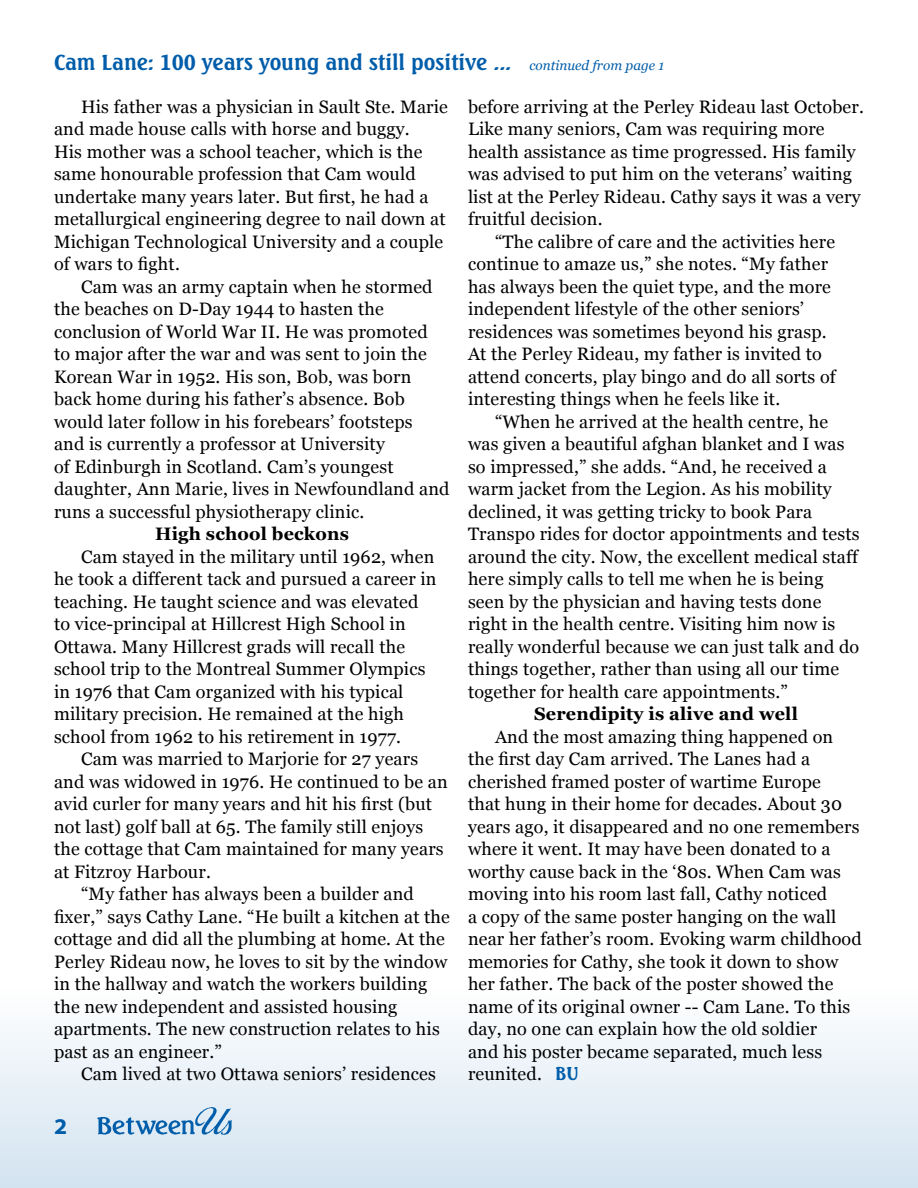
<style>
.page{position:relative;width:918px;height:1188px;background:#fff}
.page>*{position:absolute;margin:0;border:0;box-sizing:border-box;transform-origin:0 0}
.t1{font:700 22.5px "Corporate";color:#005daa}
.t2{font:700 21px "Seagull BT";letter-spacing:-.005em;color:#005daa}
.t3{font:18px/22.5px "Georgia";letter-spacing:.01em;color:#000}
.t4{font:700 18px "Georgia";letter-spacing:.01em;color:#000}
.s1{font-family:"Georgia";font-weight:400;font-style:italic;font-size:13.5px}
.s2{font-family:"Seagull BT";font-weight:700;color:#005daa}
</style>
<div class="page">
<div style="left:0;top:986px;width:918px;height:202px;background:linear-gradient(to bottom,#fff,#d3e3f0)"></div>
<img style="left:96px;top:1106px;width:136px;height:30px">
<p class="t2" style="left:54px;top:49px;width:612px">Cam Lane: 100 years young and still positive ... <span class="s1">continued from page 1</span></p>
<p class="t3" style="left:54px;top:95px;width:395px;text-indent:27px">His father was a physician in Sault Ste. Marie and made house calls with horse and buggy.<br>His mother was a school teacher, which is the same honourable profession that Cam would undertake many years later. But first, he had a metallurgical engineering degree to nail down at Michigan Technological University and a couple of wars to fight.</p>
<p class="t3" style="left:54px;top:275px;width:397px;text-indent:27px">Cam was an army captain when he stormed the beaches on D-Day 1944 to hasten the conclusion of World War II. He was promoted<br>to major after the war and was sent to join the Korean War in 1952. His son, Bob, was born back home during his father’s absence. Bob would later follow in his forebears’ footsteps<br>and is currently a professor at University<br>of Edinburgh in Scotland. Cam’s youngest daughter, Ann Marie, lives in Newfoundland and runs a successful physiotherapy clinic.</p>
<p class="t4" style="left:155px;top:522px;width:195px">High school beckons</p>
<p class="t3" style="left:54px;top:545px;width:384px;text-indent:27px">Cam stayed in the military until 1962, when he took a different tack and pursued a career in teaching. He taught science and was elevated to vice-principal at Hillcrest High School in Ottawa. Many Hillcrest grads will recall the school trip to the Montreal Summer Olympics in 1976 that Cam organized with his typical military precision. He remained at the high school from 1962 to his retirement in 1977.</p>
<p class="t3" style="left:81px;top:748px;width:339px">Cam was married to Marjorie for 27 years</p>
<p class="t3" style="left:54px;top:770px;width:395px">and was widowed in 1976. He continued to be an</p>
<p class="t3" style="left:54px;top:793px;width:380px">avid curler for many years and hit his first (but</p>
<p class="t3" style="left:54px;top:815px;width:371px">not last) golf ball at 65. The family still enjoys</p>
<p class="t3" style="left:54px;top:838px;width:391px">the cottage that Cam maintained for many years</p>
<p class="t3" style="left:54px;top:860px;width:158px">at Fitzroy Harbour.</p>
<p class="t3" style="left:81px;top:883px;width:334px">“My father has always been a builder and</p>
<p class="t3" style="left:54px;top:905px;width:397px">fixer,” says Cathy Lane. “He built a kitchen at the</p>
<p class="t3" style="left:54px;top:928px;width:392px">cottage and did all the plumbing at home. At the</p>
<p class="t3" style="left:54px;top:950px;width:395px">Perley Rideau now, he loves to sit by the window</p>
<p class="t3" style="left:54px;top:973px;width:375px">in the hallway and watch the workers building</p>
<p class="t3" style="left:54px;top:995px;width:345px">the new independent and assisted housing</p>
<p class="t3" style="left:54px;top:1018px;width:387px">apartments. The new construction relates to his</p>
<p class="t3" style="left:54px;top:1040px;width:169px">past as an engineer.”</p>
<p class="t3" style="left:81px;top:1063px;width:356px">Cam lived at two Ottawa seniors’ residences</p>
<p class="t1" style="left:54px;top:1115px;width:15px">2</p>
<p class="t3" style="left:468px;top:95px;width:397px">before arriving at the Perley Rideau last October.</p>
<p class="t3" style="left:468px;top:118px;width:358px">Like many seniors, Cam was requiring more</p>
<p class="t3" style="left:468px;top:140px;width:389px">health assistance as time progressed. His family</p>
<p class="t3" style="left:468px;top:163px;width:385px">was advised to put him on the veterans’ waiting</p>
<p class="t3" style="left:468px;top:185px;width:394px">list at the Perley Rideau. Cathy says it was a very</p>
<p class="t3" style="left:468px;top:208px;width:136px">fruitful decision.</p>
<p class="t3" style="left:495px;top:230px;width:342px">“The calibre of care and the activities here</p>
<p class="t3" style="left:468px;top:253px;width:362px">continue to amaze us,” she notes. “My father</p>
<p class="t3" style="left:468px;top:275px;width:365px">has always been the quiet type, and the more</p>
<p class="t3" style="left:468px;top:298px;width:338px">independent lifestyle of the other seniors’</p>
<p class="t3" style="left:468px;top:320px;width:360px">residences was sometimes beyond his grasp.</p>
<p class="t3" style="left:468px;top:343px;width:355px">At the Perley Rideau, my father is invited to</p>
<p class="t3" style="left:468px;top:365px;width:369px">attend concerts, play bingo and do all sorts of</p>
<p class="t3" style="left:468px;top:388px;width:314px">interesting things when he feels like it.</p>
<p class="t3" style="left:495px;top:410px;width:335px">“When he arrived at the health centre, he</p>
<p class="t3" style="left:468px;top:433px;width:378px">was given a beautiful afghan blanket and I was</p>
<p class="t3" style="left:468px;top:455px;width:360px">so impressed,” she adds. “And, he received a</p>
<p class="t3" style="left:468px;top:478px;width:365px">warm jacket from the Legion. As his mobility</p>
<p class="t3" style="left:468px;top:500px;width:346px">declined, it was getting tricky to book Para</p>
<p class="t3" style="left:468px;top:523px;width:393px">Transpo rides for doctor appointments and tests</p>
<p class="t3" style="left:468px;top:545px;width:392px">around the city. Now, the excellent medical staff</p>
<p class="t3" style="left:468px;top:568px;width:357px">here simply calls to tell me when he is being</p>
<p class="t3" style="left:468px;top:590px;width:355px">seen by the physician and having tests done</p>
<p class="t3" style="left:468px;top:613px;width:369px">right in the health centre. Visiting him now is</p>
<p class="t3" style="left:468px;top:635px;width:393px">really wonderful because we can just talk and do</p>
<p class="t3" style="left:468px;top:658px;width:373px">things together, rather than using all our time</p>
<p class="t3" style="left:468px;top:680px;width:321px">together for health care appointments.”</p>
<p class="t4" style="left:534px;top:702px;width:265px">Serendipity is alive and well</p>
<p class="t3" style="left:468px;top:725px;width:395px;text-indent:27px">And the most amazing thing happened on the first day Cam arrived. The Lanes had a cherished framed poster of wartime Europe<br>that hung in their home for decades. About 30 years ago, it disappeared and no one remembers where it went. It may have been donated to a worthy cause back in the ‘80s. When Cam was moving into his room last fall, Cathy noticed<br>a copy of the same poster hanging on the wall near her father’s room. Evoking warm childhood memories for Cathy, she took it down to show her father. The back of the poster showed the name of its original owner -- Cam Lane. To this day, no one can explain how the old soldier<br>and his poster became separated, much less reunited. <span class="s2">BU</span></p>
</div>
